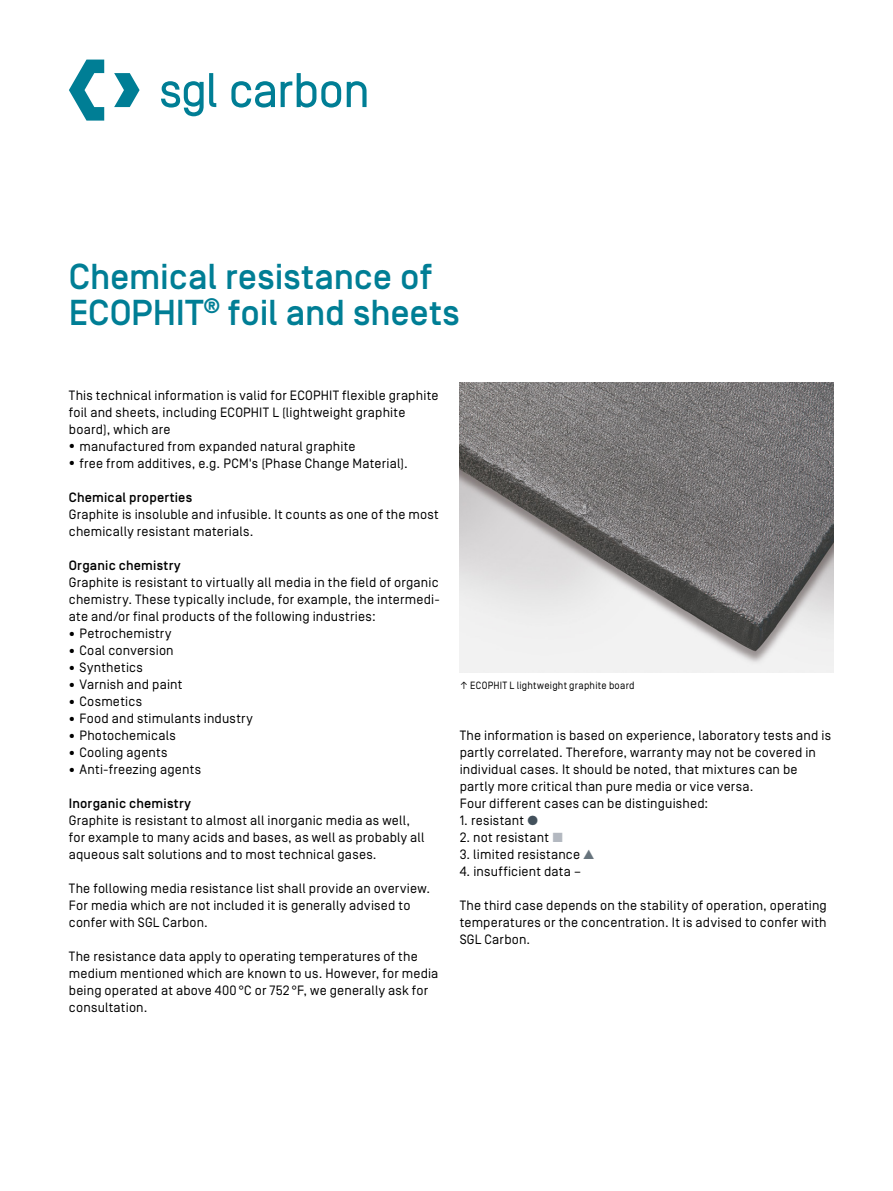
<style>
.page{position:relative;width:893px;height:1191px;background:#fff}
.page>*{position:absolute;margin:0;border:0;box-sizing:border-box;transform-origin:0 0}
._00_Headline{font:500 36px/36px "Simplon Norm";letter-spacing:-.005em;color:#007e95}
._10b_Copy_oA{font:13.5px/17px "Simplon Norm";letter-spacing:.015em;color:#000}
._10b_Copy_oA-2{font:500 13.5px "Simplon Norm";letter-spacing:.015em;color:#000}
._15b_Kleintext_Regular{font:10.5px "Simplon Norm";letter-spacing:.025em;color:#000}
</style>
<div class="page">
<svg style="left:69px;top:60px;width:298px;height:61px"></svg>
<img style="left:460px;top:383px;width:373px;height:289px">
<p class="_00_Headline" style="left:69px;top:260px;width:393px">Chemical resistance of<br>ECOPHIT<sup>®</sup> foil and sheets</p>
<p class="_10b_Copy_oA" style="left:69px;top:387px;width:371px">This technical information is valid for ECOPHIT flexible graphite foil and sheets, including ECOPHIT L (lightweight graphite board), which are</p>
<p class="_10b_Copy_oA" style="left:69px;top:438px;width:288px"><sup>●</sup> manufactured from expanded natural graphite</p>
<p class="_10b_Copy_oA" style="left:69px;top:455px;width:340px"><sup>●</sup> free from additives, e.g. PCM's (Phase Change Material).</p>
<p class="_10b_Copy_oA-2" style="left:69px;top:490px;width:125px">Chemical properties</p>
<p class="_10b_Copy_oA" style="left:69px;top:506px;width:371px">Graphite is insoluble and infusible. It counts as one of the most chemically resistant materials.</p>
<p class="_10b_Copy_oA-2" style="left:69px;top:558px;width:113px">Organic chemistry</p>
<p class="_10b_Copy_oA" style="left:69px;top:574px;width:372px;text-align:justify">Graphite is resistant to virtually all media in the field of organic chemistry. These typically include, for example, the intermedi&shy;ate and/or final products of the following industries:</p>
<p class="_10b_Copy_oA" style="left:69px;top:625px;width:104px"><sup>●</sup> Petrochemistry</p>
<p class="_10b_Copy_oA" style="left:69px;top:642px;width:106px"><sup>●</sup> Coal conversion</p>
<p class="_10b_Copy_oA" style="left:69px;top:659px;width:76px"><sup>●</sup> Synthetics</p>
<p class="_10b_Copy_oA" style="left:69px;top:676px;width:115px"><sup>●</sup> Varnish and paint</p>
<p class="_10b_Copy_oA" style="left:69px;top:693px;width:75px"><sup>●</sup> Cosmetics</p>
<p class="_10b_Copy_oA" style="left:69px;top:710px;width:185px"><sup>●</sup> Food and stimulants industry</p>
<p class="_10b_Copy_oA" style="left:69px;top:727px;width:108px"><sup>●</sup> Photochemicals</p>
<p class="_10b_Copy_oA" style="left:69px;top:744px;width:100px"><sup>●</sup> Cooling agents</p>
<p class="_10b_Copy_oA" style="left:69px;top:761px;width:134px"><sup>●</sup> Anti-freezing agents</p>
<p class="_10b_Copy_oA-2" style="left:69px;top:796px;width:124px">Inorganic chemistry</p>
<p class="_10b_Copy_oA" style="left:69px;top:812px;width:357px">Graphite is resistant to almost all inorganic media as well, for example to many acids and bases, as well as probably all aqueous salt solutions and to most technical gases.</p>
<p class="_10b_Copy_oA" style="left:69px;top:880px;width:363px">The following media resistance list shall provide an overview.<br>For media which are not included it is generally advised to confer with SGL Carbon.</p>
<p class="_10b_Copy_oA" style="left:69px;top:948px;width:371px">The resistance data apply to operating temperatures of the medium mentioned which are known to us. However, for media being operated at above 400°C or 752°F, we generally ask for consultation.</p>
<p class="_15b_Kleintext_Regular" style="left:460px;top:680px;width:176px">↑ ECOPHIT L lightweight graphite board</p>
<p class="_10b_Copy_oA" style="left:460px;top:727px;width:373px">The information is based on experience, laboratory tests and is partly correlated. Therefore, warranty may not be covered in individual cases. It should be noted, that mixtures can be partly more critical than pure media or vice versa.</p>
<p class="_10b_Copy_oA" style="left:460px;top:795px;width:250px">Four different cases can be distinguished:</p>
<p class="_10b_Copy_oA" style="left:460px;top:812px;width:66px">1. resistant</p>
<p class="_10b_Copy_oA" style="left:460px;top:829px;width:91px">2. not resistant</p>
<p class="_10b_Copy_oA" style="left:460px;top:846px;width:122px">3. limited resistance</p>
<p class="_10b_Copy_oA" style="left:460px;top:863px;width:123px">4. insufficient data –</p>
<p class="_10b_Copy_oA" style="left:460px;top:897px;width:369px;text-align:justify">The third case depends on the stability of operation, operating temperatures or the concentration. It is advised to confer with SGL Carbon.</p>
</div>
